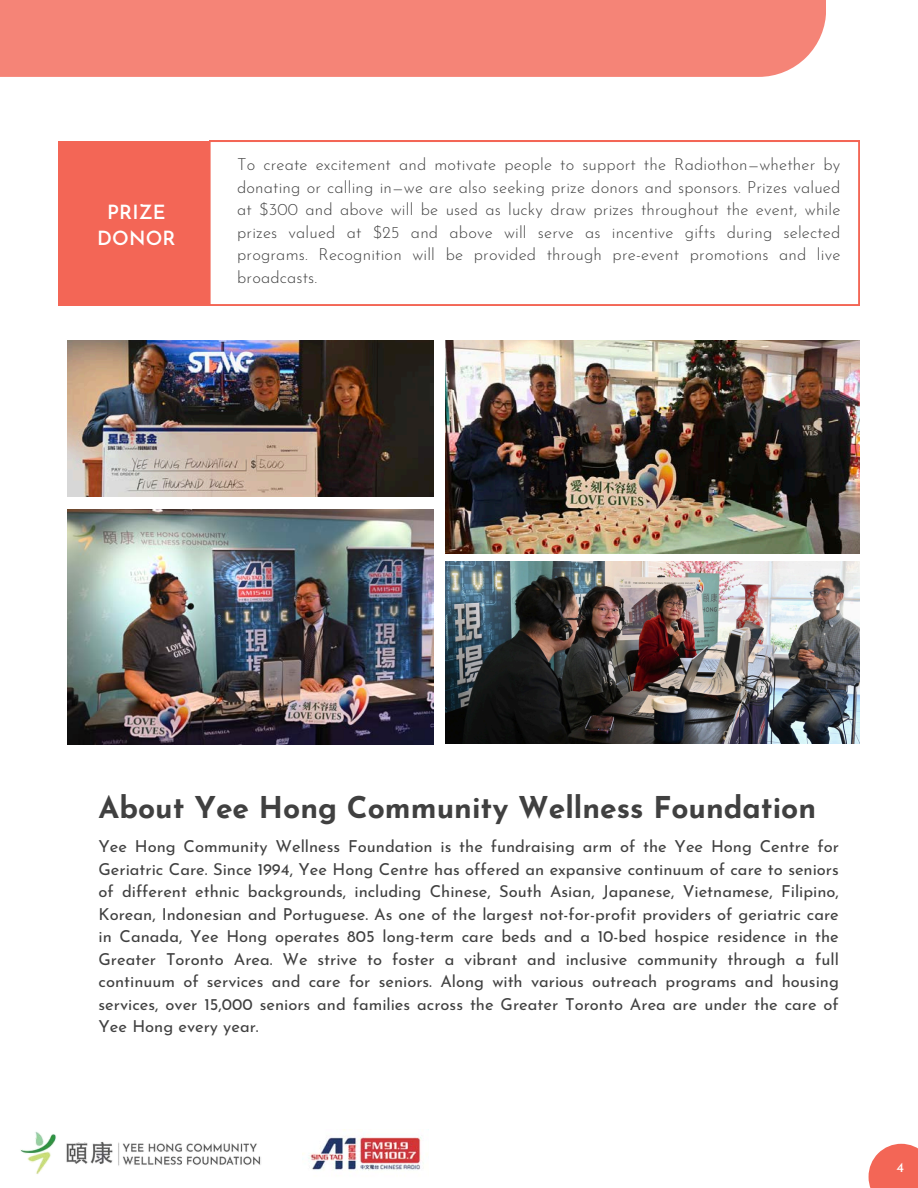
<style>
.page{position:relative;width:918px;height:1188px;background:#fff}
.page>*{position:absolute;margin:0;border:0;box-sizing:border-box;transform-origin:0 0}
.t1{font:700 30px "Josefin Sans";color:#404040}
.t2{font:600 19.5px/26.8px "Josefin Sans";letter-spacing:.01em;color:#fff;text-align:center}
.t3{font:16.5px/22.5px "Josefin Sans";color:#404040;text-align:justify}
.t4{font:300 16.5px/22.5px "Josefin Sans";letter-spacing:.01em;color:#404040;text-align:justify}
.t5{font:14.1px "Josefin Sans";color:#fff}
</style>
<div class="page">
<img style="left:20px;top:1131px;width:241px;height:43px">
<img style="left:302px;top:1136px;width:122px;height:35px">
<div style="left:869px;top:1144px;width:49px;height:44px;background:#f36656"></div>
<div style="left:59px;top:141px;width:178px;height:164px;background:#f36656"></div>
<svg style="left:210px;top:141px;width:649px;height:164px"></svg>
<img style="left:68px;top:340px;width:365px;height:157px">
<img style="left:445px;top:340px;width:414px;height:214px">
<img style="left:445px;top:562px;width:414px;height:182px">
<img style="left:68px;top:509px;width:365px;height:236px">
<div style="left:0;top:0;width:826px;height:77px;background:#f58477"></div>
<p class="t2" style="left:97px;top:200px;width:80px">PRIZE<br>DONOR</p>
<p class="t4" style="left:237px;top:155px;width:605px">To create excitement and motivate people to support the Radiothon—whether by donating or calling in—we are also seeking prize donors and sponsors. Prizes valued at $300 and above will be used as lucky draw prizes throughout the event, while prizes valued at $25 and above will serve as incentive gifts during selected programs. Recognition will be provided through pre-event promotions and live broadcasts.</p>
<p class="t1" style="left:99px;top:795px;width:719px">About Yee Hong Community Wellness Foundation</p>
<p class="t3" style="left:99px;top:837px;width:742px">Yee Hong Community Wellness Foundation is the fundraising arm of the Yee Hong Centre for Geriatric Care. Since 1994, Yee Hong Centre has offered an expansive continuum of care to seniors of different ethnic backgrounds, including Chinese, South Asian, Japanese, Vietnamese, Filipino, Korean, Indonesian and Portuguese. As one of the largest not-for-profit providers of geriatric care in Canada, Yee Hong operates 805 long-term care beds and a 10-bed hospice residence in the Greater Toronto Area. We strive to foster a vibrant and inclusive community through a full continuum of services and care for seniors. Along with various outreach programs and housing services, over 15,000 seniors and families across the Greater Toronto Area are under the care of Yee Hong every year.</p>
<h1 class="t5" style="left:897px;top:1161px;width:9px">4</h1>
</div>
